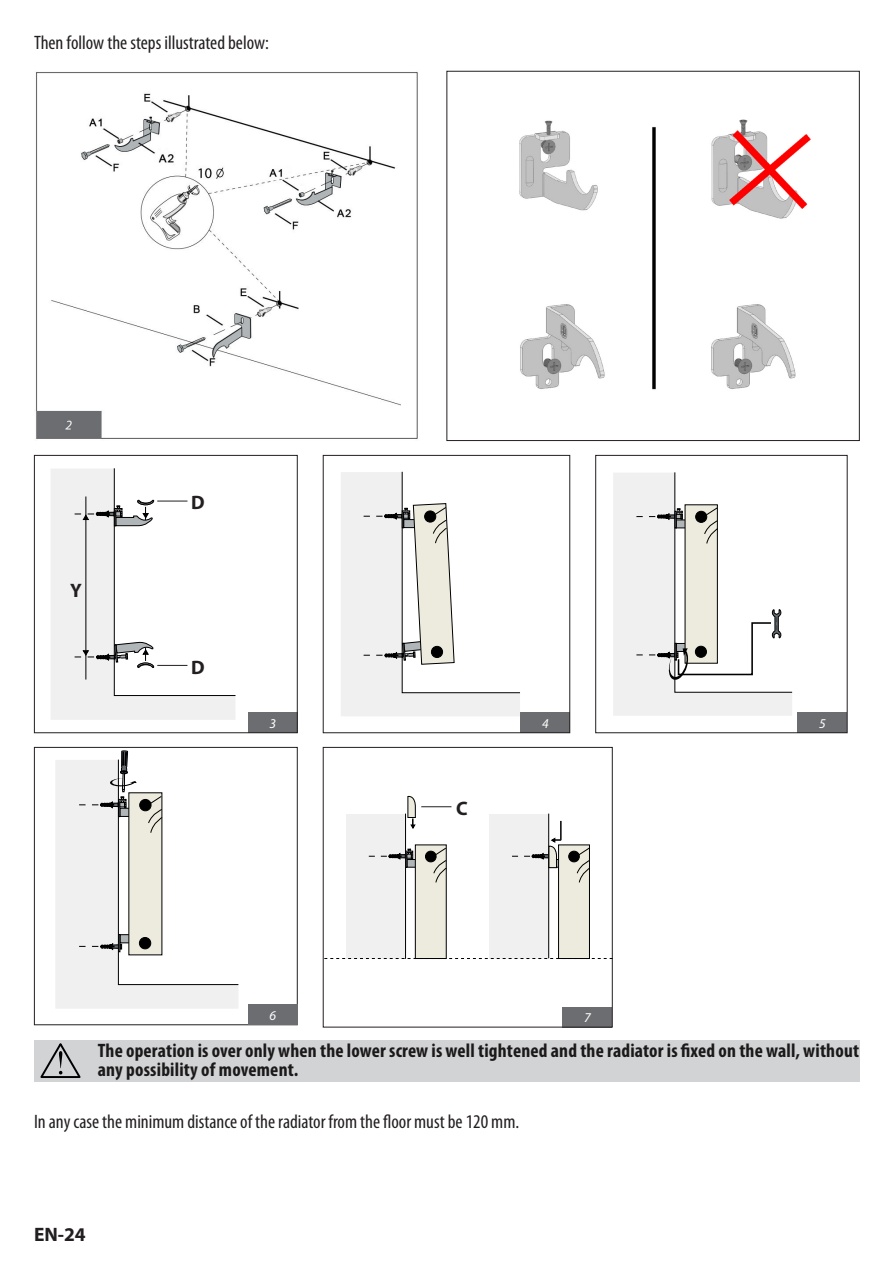
<style>
.page{position:relative;width:893px;height:1263px;background:#fff}
.page>*{position:absolute;margin:0;border:0;box-sizing:border-box;transform-origin:0 0}
.t1{font:700 condensed 19.5px/19.5px "Myriad Pro";letter-spacing:.01em;color:#231f20}
.t2{font:condensed 19.5px "Myriad Pro";color:#231f20}
.t3{font:700 19.5px "Myriad Pro";color:#231f20}
.t4{font:italic 13.5px "Myriad Pro";color:#fff}
</style>
<div class="page">
<img style="left:36px;top:72px;width:382px;height:367px">
<img style="left:519px;top:119px;width:292px;height:271px">
<div style="left:446px;top:71px;width:414px;height:370px;border:1px solid #231f20"></div>
<div style="left:521px;top:712px;width:49px;height:21px;background:#6c6d70"></div>
<div style="left:323px;top:455px;width:247px;height:278px;border:1px solid #231f20"></div>
<svg style="left:341px;top:471px;width:179px;height:245px"></svg>
<div style="left:248px;top:712px;width:50px;height:21px;background:#6c6d70"></div>
<div style="left:34px;top:455px;width:264px;height:278px;border:1px solid #231f20"></div>
<div style="left:51px;top:469px;width:184px;height:251px;background:#f0f0f0"></div>
<svg style="left:75px;top:468px;width:161px;height:228px"></svg>
<hr style="left:157px;top:501px;width:30px;height:1px;background:#231f20">
<hr style="left:157px;top:665px;width:30px;height:1px;background:#231f20">
<div style="left:563px;top:1007px;width:49px;height:20px;background:#6c6d70"></div>
<div style="left:323px;top:747px;width:290px;height:280px;border:1px solid #231f20"></div>
<div style="left:347px;top:814px;width:59px;height:144px;background:#f0f0f0"></div>
<hr style="left:405px;top:814px;width:1px;height:145px;background:#000">
<svg style="left:407px;top:796px;width:9px;height:33px"></svg>
<div style="left:415px;top:845px;width:31px;height:113px;background:#edebde"></div>
<div style="left:415px;top:845px;width:31px;height:114px;border:1px solid #000"></div>
<svg style="left:369px;top:848px;width:78px;height:35px"></svg>
<div style="left:490px;top:814px;width:59px;height:144px;background:#f0f0f0"></div>
<hr style="left:548px;top:814px;width:1px;height:144px;background:#000">
<div style="left:559px;top:845px;width:30px;height:113px;background:#edebde"></div>
<div style="left:558px;top:845px;width:32px;height:114px;border:1px solid #000"></div>
<svg style="left:512px;top:821px;width:78px;height:62px"></svg>
<svg style="left:324px;top:958px;width:289px;height:1px"></svg>
<hr style="left:421px;top:806px;width:30px;height:1px;background:#231f20">
<div style="left:798px;top:712px;width:49px;height:21px;background:#6c6d70"></div>
<div style="left:595px;top:455px;width:252px;height:278px;border:1px solid #231f20"></div>
<svg style="left:613px;top:472px;width:179px;height:244px"></svg>
<div style="left:55px;top:760px;width:183px;height:249px;background:#f0f0f0"></div>
<svg style="left:79px;top:751px;width:160px;height:234px"></svg>
<div style="left:34px;top:747px;width:264px;height:278px;border:1px solid #231f20"></div>
<div style="left:248px;top:1004px;width:50px;height:21px;background:#6c6d70"></div>
<div style="left:34px;top:1040px;width:826px;height:42px;background:#d1d3d5"></div>
<svg style="left:40px;top:1043px;width:41px;height:35px"></svg>
<p class="t2" style="left:34px;top:32px;width:236px">Then follow the steps illustrated below:</p>
<p class="t3" style="left:70px;top:578px;width:13px">Y</p>
<p class="t3" style="left:191px;top:490px;width:15px">D</p>
<p class="t3" style="left:191px;top:654px;width:15px">D</p>
<p class="t4" style="left:270px;top:715px;width:8px">3</p>
<p class="t4" style="left:542px;top:715px;width:8px">4</p>
<p class="t3" style="left:456px;top:795px;width:13px">C</p>
<p class="t4" style="left:270px;top:1007px;width:8px">6</p>
<p class="t4" style="left:584px;top:1009px;width:8px">7</p>
<p class="t4" style="left:819px;top:715px;width:8px">5</p>
<p class="t1" style="left:98px;top:1041px;width:763px">The operation is over only when the lower screw is well tightened and the radiator is fixed on the wall, without any possibility of movement.</p>
<p class="t2" style="left:34px;top:1111px;width:487px">In any case the minimum distance of the radiator from the floor must be 120 mm.</p>
<p class="t3" style="left:34px;top:1222px;width:53px">EN-24</p>
</div>
